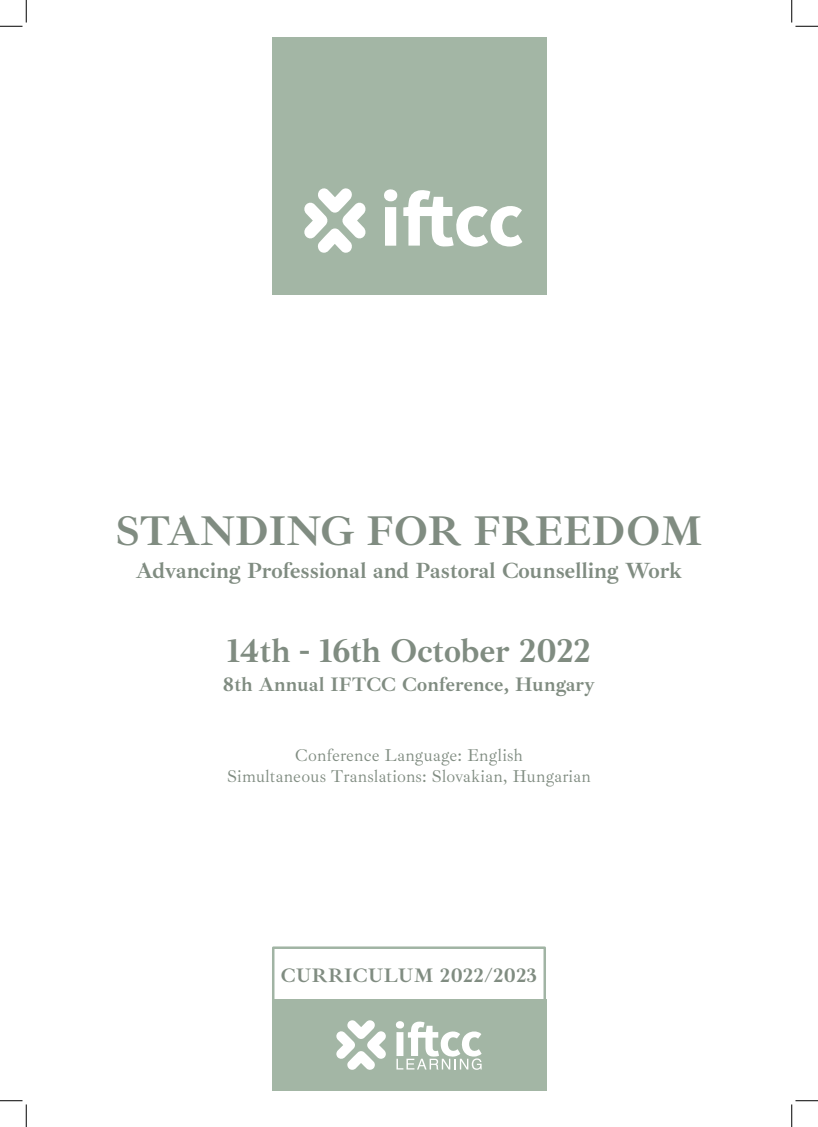
<style>
.page{position:relative;width:818px;height:1127px;background:#fff}
.page>*{position:absolute;margin:0;border:0;box-sizing:border-box;transform-origin:0 0}
.t1{font:42.5px "Ibarra Real Nova";color:#808c81}
.t2{font:33.75px "Ibarra Real Nova";color:#808c81}
.t3{font:22.5px "Ibarra Real Nova";color:#808c81}
.t4{font:20px "Ibarra Real Nova";letter-spacing:.01em;color:#808c81}
.t5{font:17.5px "Ibarra Real Nova";letter-spacing:.01em;color:#808c81}
</style>
<div class="page">
<div style="left:272px;top:946px;width:274px;height:72px;border:2px solid #a1b4a4"></div>
<div style="left:272px;top:999px;width:274px;height:91px;background:#a3b6a5"></div>
<div style="left:272px;top:37px;width:274px;height:257px;background:#a3b6a5"></div>
<svg style="left:304px;top:188px;width:62px;height:65px"></svg>
<svg style="left:384px;top:189px;width:138px;height:58px"></svg>
<svg style="left:336px;top:1020px;width:50px;height:50px"></svg>
<svg style="left:396px;top:1021px;width:86px;height:48px"></svg>
<svg style="left:0;top:0;width:27px;height:27px"></svg>
<svg style="left:0;top:1100px;width:27px;height:26px"></svg>
<svg style="left:791px;top:0;width:27px;height:27px"></svg>
<svg style="left:791px;top:1100px;width:27px;height:26px"></svg>
<p class="t1" style="left:115px;top:507px;width:589px">STANDING FOR FREEDOM</p>
<p class="t3" style="left:136px;top:558px;width:548px">Advancing Professional and Pastoral Counselling Work</p>
<p class="t2" style="left:227px;top:631px;width:365px">14th - 16th October 2022</p>
<p class="t4" style="left:223px;top:673px;width:374px">8th Annual IFTCC Conference, Hungary</p>
<p class="t5" style="left:295px;top:745px;width:229px">Conference Language: English</p>
<p class="t5" style="left:227px;top:766px;width:365px">Simultaneous Translations: Slovakian, Hungarian</p>
<p class="t4" style="left:281px;top:964px;width:258px">CURRICULUM 2022/2023</p>
</div>
